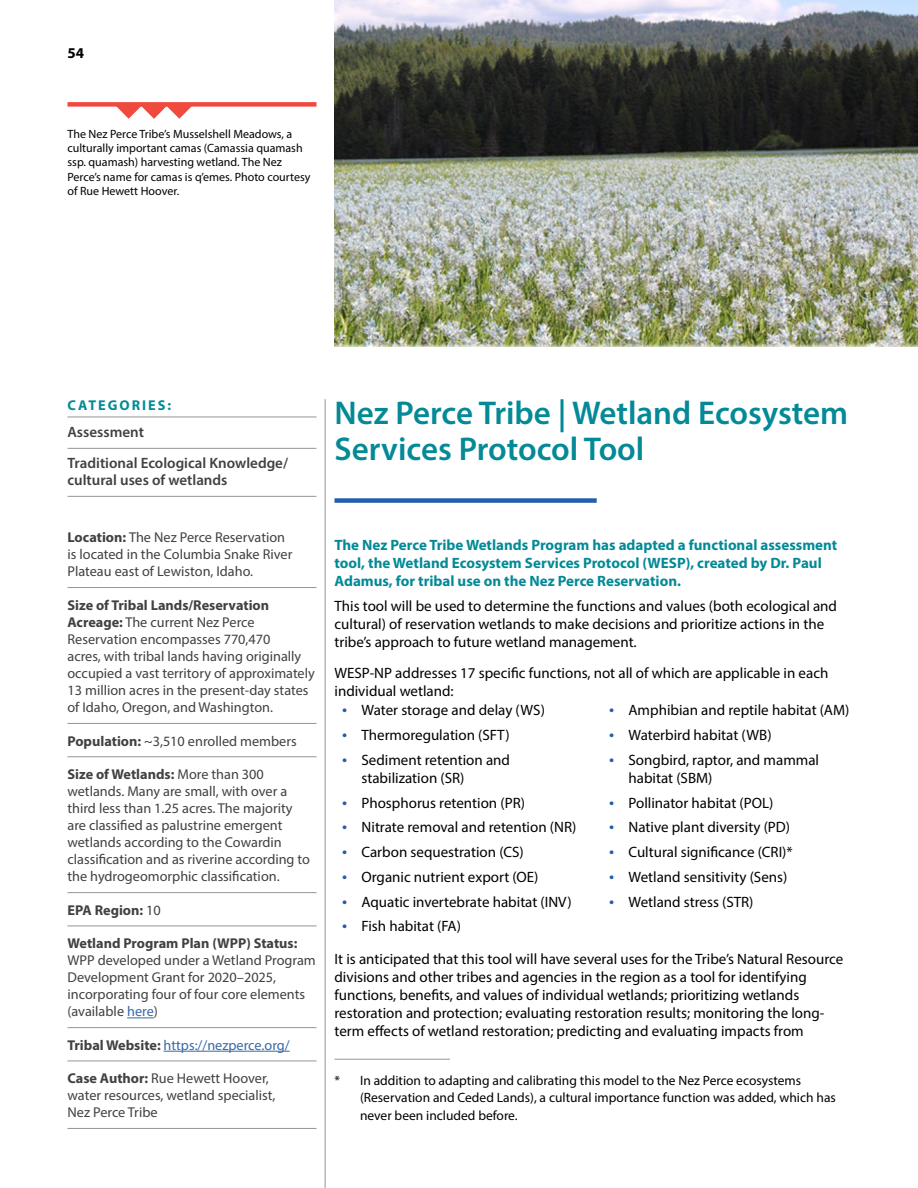
<style>
.page{position:relative;width:918px;height:1188px;background:#fff}
.page>*{position:absolute;margin:0;border:0;box-sizing:border-box;transform-origin:0 0}
.t1{font:600 33px/36.6px "Myriad Pro";color:#038a96}
.t2{font:15px/18px "Myriad Pro";color:#000}
.t3{font:700 15px/18px "Myriad Pro";color:#038a96}
.t4{font:600 15px/30.8px "Myriad Pro";color:#414042}
.t5{font:700 15px "Myriad Pro";color:#000}
.t6{font:14.25px/17.1px "Myriad Pro";color:#414042}
.t7{font:700 14.25px "Myriad Pro";color:#414042}
.t8{font:14.25px "Myriad Pro";color:#3a68a5}
.t9{font:700 14.25px "Myriad Pro";letter-spacing:.14em;color:#038a96}
.t10{font:13.5px/18px "Myriad Pro";color:#000}
.t11{font:12px/14.4px "Myriad Pro";color:#000}
.s1{font-weight:700}
.s2{font-weight:400}
.s3{color:#3a68a5}
.s4{font-weight:700;color:#414042}
.s5{font-size:18px;color:#215eac}
</style>
<div class="page">
<hr style="left:325px;top:399px;width:1px;height:789px;background:#939598">
<div style="left:334px;top:498px;width:263px;height:5px;background:#215eac"></div>
<hr style="left:68px;top:417px;width:248px;height:1px;background:#939598">
<hr style="left:68px;top:448px;width:248px;height:1px;background:#939598">
<hr style="left:68px;top:496px;width:248px;height:1px;background:#939598">
<hr style="left:68px;top:587px;width:248px;height:1px;background:#939598">
<hr style="left:68px;top:723px;width:248px;height:1px;background:#939598">
<hr style="left:68px;top:756px;width:248px;height:1px;background:#939598">
<hr style="left:68px;top:892px;width:248px;height:1px;background:#939598">
<hr style="left:68px;top:926px;width:248px;height:1px;background:#939598">
<hr style="left:68px;top:1027px;width:248px;height:1px;background:#939598">
<svg style="left:127px;top:1018px;width:27px;height:1px"></svg>
<hr style="left:68px;top:1061px;width:248px;height:1px;background:#939598">
<hr style="left:164px;top:1051px;width:126px;height:1px;background:#3a68a5">
<hr style="left:68px;top:1128px;width:248px;height:1px;background:#939598">
<img style="left:334px;top:0;width:584px;height:346px">
<svg style="left:117px;top:107px;width:74px;height:12px"></svg>
<div style="left:68px;top:102px;width:248px;height:5px;background:#f0493e"></div>
<hr style="left:334px;top:1059px;width:116px;height:1px;background:#939598">
<p class="t5" style="left:68px;top:43px;width:18px">54</p>
<p class="t11" style="left:68px;top:126px;width:244px">The Nez Perce Tribe’s Musselshell Meadows, a culturally important camas (Camassia quamash ssp. quamash) harvesting wetland. The Nez Perce’s name for camas is q’emes. Photo courtesy of Rue Hewett Hoover.</p>
<p class="t9" style="left:68px;top:396px;width:105px">CATEGORIES:</p>
<p class="t4" style="left:68px;top:417px;width:222px">Assessment<br>Traditional Ecological Knowledge/</p>
<p class="t4" style="left:68px;top:465px;width:162px">cultural uses of wetlands</p>
<p class="t6" style="left:68px;top:529px;width:226px"><span class="s1">Location:</span> The Nez Perce Reservation is located in the Columbia Snake River<br>Plateau east of Lewiston, Idaho.</p>
<p class="t6" style="left:68px;top:596px;width:249px"><span class="s1">Size of Tribal Lands/Reservation Acreage:</span> The current Nez Perce Reservation encompasses 770,470<br>acres, with tribal lands having originally occupied a vast territory of approximately 13 million acres in the present-day states of Idaho, Oregon, and Washington.</p>
<p class="t6" style="left:68px;top:732px;width:231px"><span class="s1">Population:</span> ~3,510 enrolled members</p>
<p class="t6" style="left:68px;top:765px;width:244px"><span class="s1">Size of Wetlands:</span> More than 300 wetlands. Many are small, with over a third less than 1.25 acres. The majority are classified as palustrine emergent wetlands according to the Cowardin classification and as riverine according to the hydrogeomorphic classification.</p>
<p class="t7" style="left:68px;top:901px;width:95px">EPA Region: <span class="s2">10</span></p>
<p class="t7" style="left:68px;top:934px;width:231px">Wetland Program Plan (WPP) Status:</p>
<p class="t6" style="left:68px;top:952px;width:250px">WPP developed under a Wetland Program<br>Development Grant for 2020–2025, incorporating four of four core elements (available <span class="s3">here</span>)</p>
<p class="t8" style="left:68px;top:1036px;width:224px"><span class="s4">Tribal Website:</span> https://nezperce.org/</p>
<p class="t6" style="left:68px;top:1070px;width:209px"><span class="s1">Case Author:</span> Rue Hewett Hoover, water resources, wetland specialist,<br>Nez Perce Tribe</p>
<h1 class="t1" style="left:334px;top:394px;width:515px">Nez Perce Tribe | Wetland Ecosystem<br>Services Protocol Tool</h1>
<p class="t3" style="left:334px;top:535px;width:504px">The Nez Perce Tribe Wetlands Program has adapted a functional assessment tool, the Wetland Ecosystem Services Protocol (WESP), created by Dr. Paul<br>Adamus, for tribal use on the Nez Perce Reservation.</p>
<p class="t2" style="left:334px;top:596px;width:504px">This tool will be used to determine the functions and values (both ecological and cultural) of reservation wetlands to make decisions and prioritize actions in the tribe’s approach to future wetland management.</p>
<p class="t2" style="left:334px;top:664px;width:495px">WESP-NP addresses 17 specific functions, not all of which are applicable in each individual wetland:</p>
<p class="t2" style="left:342px;top:701px;width:204px"><span class="s5">•</span> Water storage and delay (WS)</p>
<p class="t2" style="left:342px;top:726px;width:169px"><span class="s5">•</span> Thermoregulation (SFT)</p>
<p class="t2" style="left:362px;top:751px;width:150px;text-indent:-20px"><span class="s5">•</span> Sediment retention and stabilization (SR)</p>
<p class="t2" style="left:342px;top:793px;width:184px"><span class="s5">•</span> Phosphorus retention (PR)</p>
<p class="t2" style="left:342px;top:818px;width:236px"><span class="s5">•</span> Nitrate removal and retention (NR)</p>
<p class="t2" style="left:342px;top:843px;width:183px"><span class="s5">•</span> Carbon sequestration (CS)</p>
<p class="t2" style="left:342px;top:868px;width:198px"><span class="s5">•</span> Organic nutrient export (OE)</p>
<p class="t2" style="left:342px;top:892px;width:231px"><span class="s5">•</span> Aquatic invertebrate habitat (INV)</p>
<p class="t2" style="left:342px;top:917px;width:120px"><span class="s5">•</span> Fish habitat (FA)</p>
<p class="t2" style="left:609px;top:701px;width:242px"><span class="s5">•</span> Amphibian and reptile habitat (AM)</p>
<p class="t2" style="left:609px;top:726px;width:164px"><span class="s5">•</span> Waterbird habitat (WB)</p>
<p class="t2" style="left:628px;top:751px;width:192px;text-indent:-20px"><span class="s5">•</span> Songbird, raptor, and mammal habitat (SBM)</p>
<p class="t2" style="left:609px;top:793px;width:166px"><span class="s5">•</span> Pollinator habitat (POL)</p>
<p class="t2" style="left:609px;top:818px;width:183px"><span class="s5">•</span> Native plant diversity (PD)</p>
<p class="t2" style="left:609px;top:843px;width:185px"><span class="s5">•</span> Cultural significance (CRI)*</p>
<p class="t2" style="left:609px;top:868px;width:180px"><span class="s5">•</span> Wetland sensitivity (Sens)</p>
<p class="t2" style="left:609px;top:892px;width:146px"><span class="s5">•</span> Wetland stress (STR)</p>
<p class="t2" style="left:334px;top:950px;width:510px">It is anticipated that this tool will have several uses for the Tribe’s Natural Resource divisions and other tribes and agencies in the region as a tool for identifying functions, benefits, and values of individual wetlands; prioritizing wetlands restoration and protection; evaluating restoration results; monitoring the long&shy;term effects of wetland restoration; predicting and evaluating impacts from</p>
<p class="t10" style="left:360px;top:1071px;width:477px;text-indent:-26px">* In addition to adapting and calibrating this model to the Nez Perce ecosystems (Reservation and Ceded Lands), a cultural importance function was added, which has never been included before.</p>
</div>
